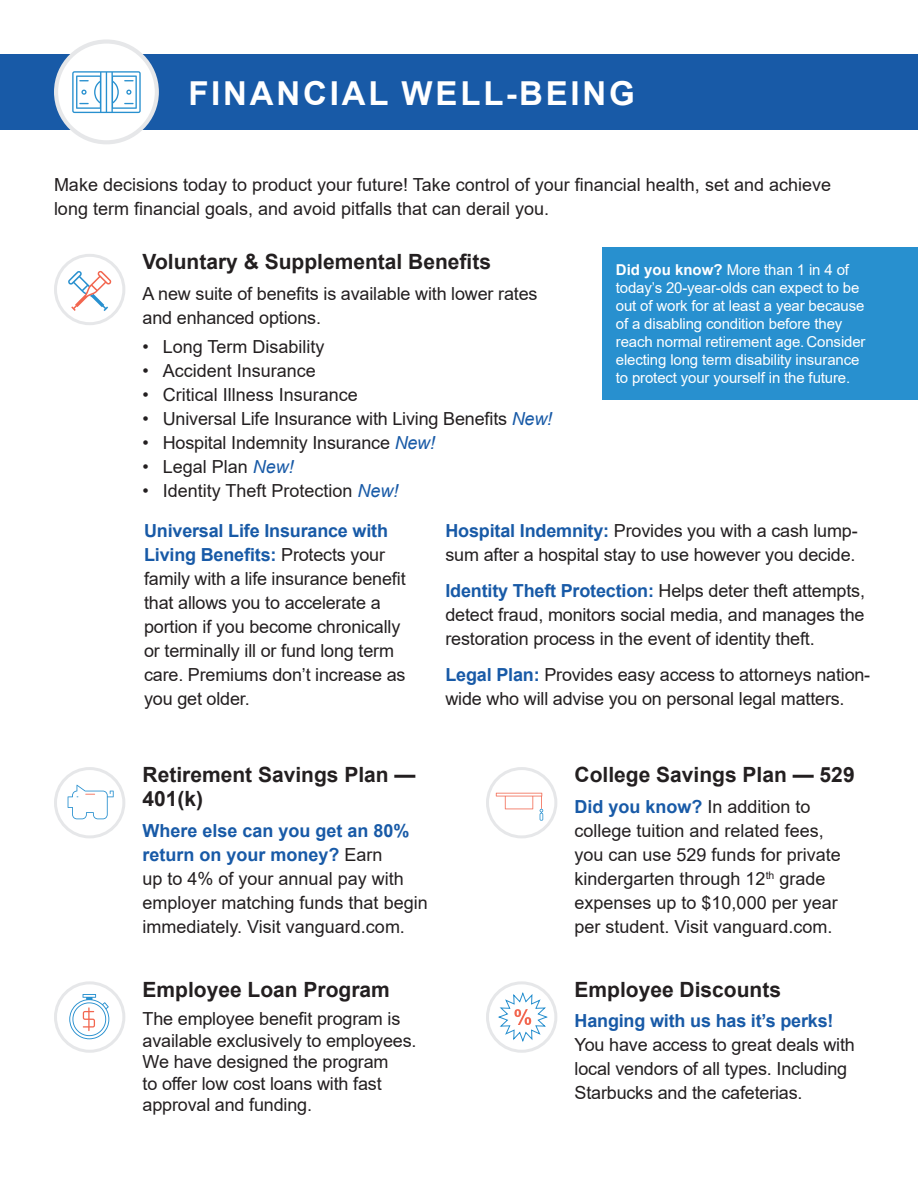
<style>
.page{position:relative;width:918px;height:1188px;background:#fff}
.page>*{position:absolute;margin:0;border:0;box-sizing:border-box;transform-origin:0 0}
.t1{font:700 33px "Arial";letter-spacing:.085em;color:#fff}
.t2{font:700 21px/24px "Arial";color:#231f20}
.t3{font:18px/24px "Arial";letter-spacing:-.01em;color:#231f20}
.t4{font:700 18px "Arial";letter-spacing:-.01em;color:#185aa7}
.t5{font:15px/18px "Arial";letter-spacing:-.01em;color:#fff}
.s1{font-weight:700}
.s2{font-style:italic;color:#185aa7}
.s3{font-weight:700;color:#185aa7}
</style>
<div class="page">
<div style="left:0;top:54px;width:918px;height:76px;background:#185aa7"></div>
<div style="left:486px;top:767px;width:71px;height:71px;border:3px solid #e6e7e9;border-radius:50%"></div>
<svg style="left:496px;top:793px;width:47px;height:28px"></svg>
<div style="left:54px;top:981px;width:71px;height:72px;border:3px solid #e6e7e9;border-radius:50%"></div>
<svg style="left:69px;top:994px;width:40px;height:45px"></svg>
<div style="left:54px;top:767px;width:71px;height:71px;border:3px solid #e6e7e9;border-radius:50%"></div>
<svg style="left:68px;top:785px;width:46px;height:34px"></svg>
<div style="left:54px;top:254px;width:71px;height:71px;border:3px solid #e6e7e9;border-radius:50%"></div>
<svg style="left:68px;top:271px;width:43px;height:40px"></svg>
<div style="left:56px;top:42px;width:101px;height:100px;background:#fff;border-radius:50%"></div>
<div style="left:54px;top:39px;width:105px;height:105px;border:4px solid #e6e7e9;border-radius:50%"></div>
<svg style="left:72px;top:71px;width:69px;height:42px"></svg>
<div style="left:603px;top:248px;width:315px;height:152px;background:#2890cf"></div>
<svg style="left:488px;top:983px;width:68px;height:68px"></svg>
<div style="left:486px;top:981px;width:71px;height:72px;border:3px solid #e6e7e9;border-radius:50%"></div>
<svg style="left:497px;top:992px;width:52px;height:51px"></svg>
<h1 class="t1" style="left:188px;top:71px;width:448px">Financial Well-Being</h1>
<p class="t3" style="left:54px;top:172px;width:779px">Make decisions today to product your future! Take control of your financial health, set and achieve long term financial goals, and avoid pitfalls that can derail you.</p>
<p class="t2" style="left:143px;top:250px;width:350px">Voluntary &amp; Supplemental Benefits</p>
<p class="t3" style="left:143px;top:281px;width:396px">A new suite of benefits is available with lower rates and enhanced options.</p>
<p class="t5" style="left:616px;top:261px;width:251px"><span class="s1">Did you know?</span> More than 1 in 4 of today’s 20-year-olds can expect to be out of work for at least a year because of a disabling condition before they reach normal retirement age. Consider electing long term disability insurance to protect your yourself in the future.</p>
<p class="t3" style="left:143px;top:335px;width:183px">• Long Term Disability</p>
<p class="t3" style="left:143px;top:359px;width:175px">• Accident Insurance</p>
<p class="t3" style="left:143px;top:383px;width:217px">• Critical Illness Insurance</p>
<p class="t3" style="left:143px;top:407px;width:411px">• Universal Life Insurance with Living Benefits <span class="s2">New!</span></p>
<p class="t3" style="left:143px;top:431px;width:294px">• Hospital Indemnity Insurance <span class="s2">New!</span></p>
<p class="t3" style="left:143px;top:455px;width:153px">• Legal Plan <span class="s2">New!</span></p>
<p class="t3" style="left:143px;top:479px;width:258px">• Identity Theft Protection <span class="s2">New!</span></p>
<p class="t3" style="left:144px;top:519px;width:263px"><span class="s3">Universal Life Insurance with<br>Living Benefits:</span> Protects your family with a life insurance benefit that allows you to accelerate a portion if you become chronically or terminally ill or fund long term care. Premiums don’t increase as you get older.</p>
<p class="t3" style="left:446px;top:519px;width:414px"><span class="s3">Hospital Indemnity:</span> Provides you with a cash lump&shy;sum after a hospital stay to use however you decide.</p>
<p class="t3" style="left:446px;top:579px;width:421px;text-align:justify"><span class="s3">Identity Theft Protection:</span> Helps deter theft attempts, detect fraud, monitors social media, and manages the restoration process in the event of identity theft.</p>
<p class="t3" style="left:446px;top:663px;width:426px"><span class="s3">Legal Plan:</span> Provides easy access to attorneys nation&shy;wide who will advise you on personal legal matters.</p>
<p class="t2" style="left:143px;top:763px;width:275px">Retirement Savings Plan —<br>401(k)</p>
<p class="t3" style="left:143px;top:819px;width:287px"><span class="s3">Where else can you get an 80% return on your money?</span> Earn<br>up to 4% of your annual pay with employer matching funds that begin immediately. Visit vanguard.com.</p>
<p class="t2" style="left:143px;top:978px;width:249px">Employee Loan Program</p>
<p class="t3" style="left:143px;top:1008px;width:275px;line-height:21.6px">The employee benefit program is available exclusively to employees.<br>We have designed the program<br>to offer low cost loans with fast approval and funding.</p>
<p class="t2" style="left:575px;top:763px;width:282px">College Savings Plan — 529</p>
<p class="t3" style="left:575px;top:795px;width:268px"><span class="s3">Did you know?</span> In addition to college tuition and related fees, you can use 529 funds for private kindergarten through 12<sup>th</sup> grade expenses up to $10,000 per year per student. Visit vanguard.com.</p>
<p class="t2" style="left:575px;top:978px;width:208px">Employee Discounts</p>
<p class="t4" style="left:575px;top:1008px;width:261px">Hanging with us has it’s perks!</p>
<p class="t3" style="left:575px;top:1033px;width:282px">You have access to great deals with local vendors of all types. Including<br>Starbucks and the cafeterias.</p>
</div>
